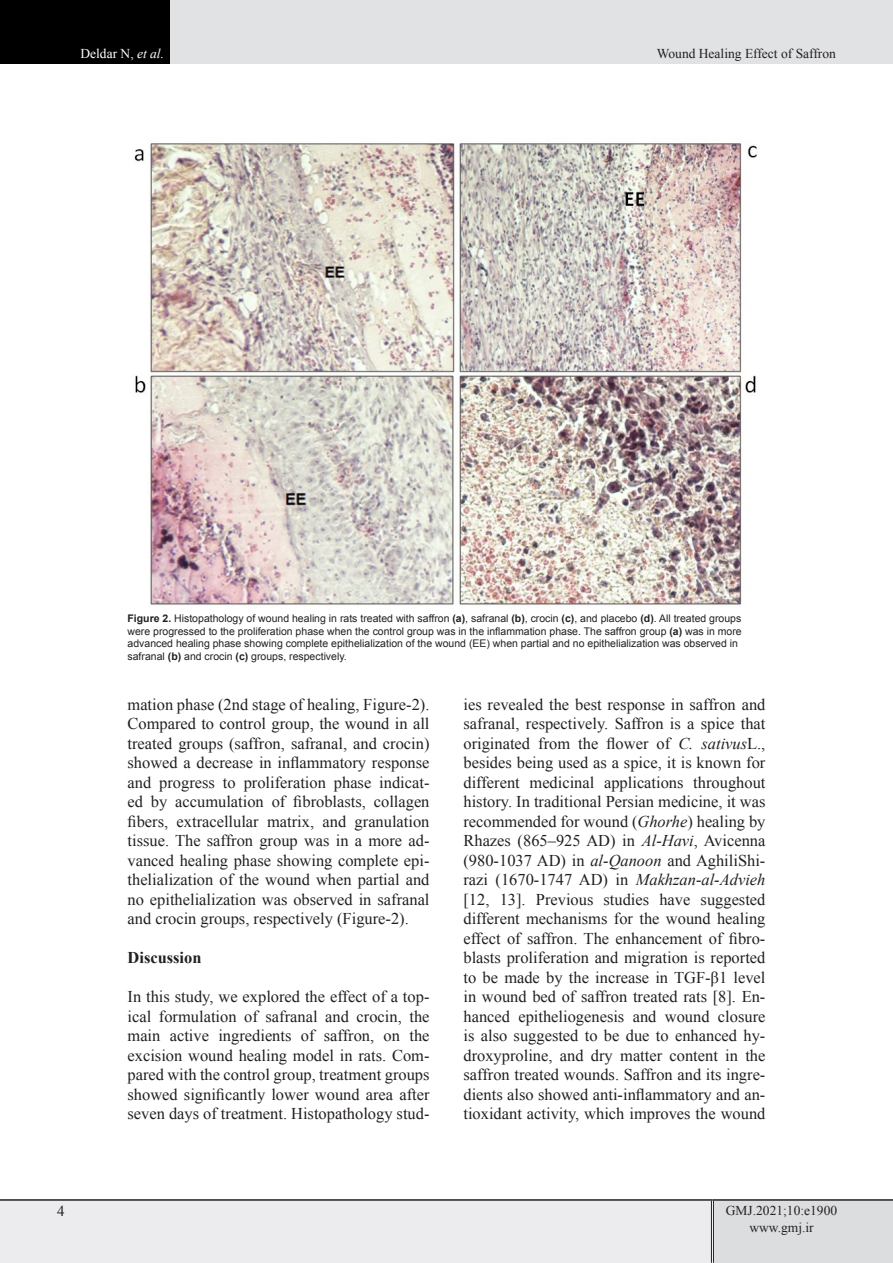
<style>
.page{position:relative;width:893px;height:1263px;background:#fff}
.page>*{position:absolute;margin:0;border:0;box-sizing:border-box;transform-origin:0 0}
.t1{font:16.5px/19.5px "Times New Roman";color:#231f20;text-align:justify}
.t2{font:700 16.5px "Times New Roman";color:#231f20}
.t3{font:15px "Times New Roman";color:#231f20}
.t4{font:13.5px/16.2px "Times New Roman";color:#231f20;text-align:center}
.t5{font:13.5px "Times New Roman";color:#fff}
.t6{font:10.5px/12.6px "Arial";color:#231f20}
.s1{font-style:italic}
.s2{font-weight:700}
</style>
<div class="page">
<div style="left:0;top:1200px;width:712px;height:63px;background:#ececee"></div>
<div style="left:712px;top:1200px;width:181px;height:63px;background:#dcdddf"></div>
<hr style="left:711px;top:1201px;width:3px;height:62px;background:#fff">
<hr style="left:711px;top:1201px;width:1px;height:62px;background:#231f20">
<hr style="left:713px;top:1201px;width:1px;height:62px;background:#231f20">
<hr style="left:0;top:1199px;width:712px;height:2px;background:#231f20">
<hr style="left:712px;top:1199px;width:181px;height:2px;background:#231f20">
<div style="left:0;top:0;width:170px;height:64px;background:#000"></div>
<div style="left:170px;top:0;width:723px;height:64px;background:#e1e2e4"></div>
<img style="left:134px;top:138px;width:623px;height:467px">
<p class="t5" style="left:80px;top:44px;width:85px">Deldar N, <span class="s1">et al.</span></p>
<p class="t4" style="left:657px;top:45px;width:181px">Wound Healing Effect of Saffron</p>
<p class="t6" style="left:128px;top:612px;width:616px"><span class="s2">Figure 2.</span> Histopathology of wound healing in rats treated with saffron <span class="s2">(a)</span>, safranal <span class="s2">(b)</span>, crocin <span class="s2">(c)</span>, and placebo <span class="s2">(d)</span>. All treated groups were progressed to the proliferation phase when the control group was in the inflammation phase. The saffron group <span class="s2">(a)</span> was in more advanced healing phase showing complete epithelialization of the wound (EE) when partial and no epithelialization was observed in safranal <span class="s2">(b)</span> and crocin <span class="s2">(c)</span> groups, respectively.</p>
<p class="t1" style="left:128px;top:694px;width:303px">mation phase (2nd stage of healing, Figure-2).<br>Compared to control group, the wound in all treated groups (saffron, safranal, and crocin) showed a decrease in inflammatory response and progress to proliferation phase indicat&shy;ed by accumulation of fibroblasts, collagen fibers, extracellular matrix, and granulation tissue. The saffron group was in a more ad&shy;vanced healing phase showing complete epi&shy;thelialization of the wound when partial and no epithelialization was observed in safranal and crocin groups, respectively (Figure-2).</p>
<p class="t2" style="left:128px;top:946px;width:75px">Discussion</p>
<p class="t1" style="left:128px;top:986px;width:303px">In this study, we explored the effect of a top&shy;ical formulation of safranal and crocin, the main active ingredients of saffron, on the excision wound healing model in rats. Com&shy;pared with the control group, treatment groups showed significantly lower wound area after seven days of treatment. Histopathology stud-</p>
<p class="t1" style="left:463px;top:694px;width:303px">ies revealed the best response in saffron and safranal, respectively. Saffron is a spice that originated from the flower of <span class="s1">C. sativus</span>L., besides being used as a spice, it is known for different medicinal applications throughout history. In traditional Persian medicine, it was recommended for wound (<span class="s1">Ghorhe</span>) healing by Rhazes (865–925 AD) in <span class="s1">Al-Havi</span>, Avicenna (980-1037 AD) in <span class="s1">al-Qanoon</span> and AghiliShi&shy;razi (1670-1747 AD) in <span class="s1">Makhzan-al-Advieh </span>[12, 13]. Previous studies have suggested different mechanisms for the wound healing effect of saffron. The enhancement of fibro&shy;blasts proliferation and migration is reported to be made by the increase in TGF-β1 level in wound bed of saffron treated rats [8]. En&shy;hanced epitheliogenesis and wound closure is also suggested to be due to enhanced hy&shy;droxyproline, and dry matter content in the saffron treated wounds. Saffron and its ingre&shy;dients also showed anti-inflammatory and an&shy;tioxidant activity, which improves the wound</p>
<p class="t3" style="left:57px;top:1201px;width:9px">4</p>
<p class="t4" style="left:726px;top:1202px;width:113px">GMJ.2021;10:e1900 www.gmj.ir</p>
</div>
